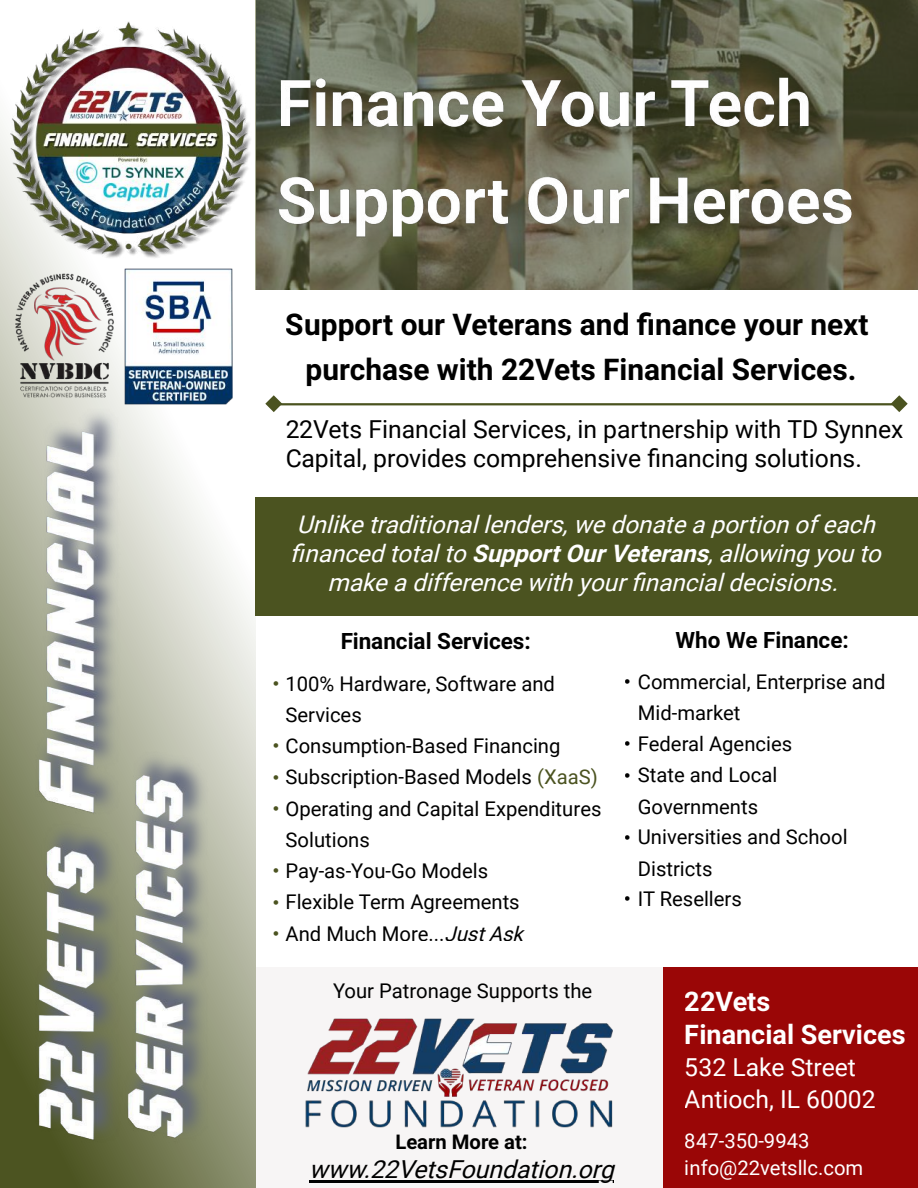
<style>
.page{position:relative;width:918px;height:1188px;background:#fff}
.page>*{position:absolute;margin:0;border:0;box-sizing:border-box;transform-origin:0 0}
.t1{font:700 29.85px/44.8px "Roboto";color:#000;text-align:center}
.t2{font:700 27px/32.7px "Roboto";color:#fff}
.t3{font:24.75px/29.2px "Roboto";color:#000}
.t4{font:24.75px/31.5px "Roboto";color:#fff}
.t5{font:italic 24.75px "Roboto";color:#000}
.t6{font:italic 24.3px/29.1px "Roboto";color:#fff;text-align:center}
.t7{font:700 22.5px "Roboto";color:#000}
.t8{font:20.25px/31.5px "Roboto";color:#000}
.t9{font:20.25px/27px "Roboto";color:#fff}
.t10{font:700 20.25px "Roboto";color:#000}
.s1{font-weight:700}
.s2{font-family:"Arial";font-size:18.3px;color:#4b5320}
.s3{color:#4b5320}
.s4{font-style:italic}
.s5{font-family:"Arial";font-size:18.3px}
</style>
<div class="page">
<div style="left:590px;top:968px;width:328px;height:220px;background:#9a0606"></div>
<div style="left:249px;top:968px;width:414px;height:220px;background:#f7f5f5"></div>
<svg style="left:0;top:122px;width:255px;height:1066px;background:#8c9171"></svg>
<img style="left:29px;top:358px;width:227px;height:791px">
<svg style="left:255px;top:0;width:663px;height:290px;background:#63644d"></svg>
<img style="left:10px;top:21px;width:245px;height:240px">
<img style="left:268px;top:57px;width:617px;height:212px">
<hr style="left:280px;top:403px;width:613px;height:2px;background:#4b5320">
<svg style="left:265px;top:395px;width:17px;height:17px"></svg>
<svg style="left:891px;top:395px;width:17px;height:17px"></svg>
<div style="left:255px;top:497px;width:663px;height:118px;background:#4b5320"></div>
<img style="left:305px;top:1018px;width:308px;height:110px">
<hr style="left:309px;top:1181px;width:305px;height:2px;background:#000">
<img style="left:0;top:272px;width:125px;height:128px">
<img style="left:125px;top:268px;width:108px;height:137px">
<h1 class="t1" style="left:286px;top:303px;width:584px">Support our Veterans and nance your next purchase with 22Vets Financial Services.</h1>
<p class="t3" style="left:285px;top:415px;width:620px">22Vets Financial Services, in partnership with TD Synnex<br>Capital, provides comprehensive nancing solutions.</p>
<p class="t6" style="left:297px;top:510px;width:593px">Unliketraditionallenders,wedonateaportion ofeach nanced totalto <span class="s1">SupportOurVeterans</span>,allowing you to makeadifferencewith your nancialdecisions.</p>
<p class="t7" style="left:340px;top:628px;width:192px">Financial Services:</p>
<p class="t7" style="left:675px;top:627px;width:175px">Who We Finance:</p>
<p class="t8" style="left:286px;top:668px;width:271px;text-indent:-13px"><span class="s2">•</span> 100% Hardware, Software and<br>Services</p>
<p class="t8" style="left:273px;top:730px;width:289px"><span class="s2">•</span> Consumption-Based Financing</p>
<p class="t8" style="left:273px;top:762px;width:327px"><span class="s2">•</span> Subscription-Based Models <span class="s3">(XaaS)</span></p>
<p class="t8" style="left:286px;top:793px;width:317px;text-indent:-13px"><span class="s2">•</span> Operating and Capital Expenditures<br>Solutions</p>
<p class="t8" style="left:273px;top:855px;width:217px"><span class="s2">•</span> Pay-as-You-Go Models</p>
<p class="t8" style="left:273px;top:886px;width:249px"><span class="s2">•</span> Flexible Term Agreements</p>
<p class="t8" style="left:273px;top:918px;width:258px"><span class="s2">•</span> And Much More...<span class="s4">JustAsk</span></p>
<p class="t8" style="left:638px;top:666px;width:249px;text-indent:-13px"><span class="s5">•</span> Commercial, Enterprise and<br>Mid-market</p>
<p class="t8" style="left:625px;top:728px;width:169px"><span class="s5">•</span> Federal Agencies</p>
<p class="t8" style="left:625px;top:760px;width:154px;text-align:center"><span class="s5">•</span> State and Local<br>Governments</p>
<p class="t8" style="left:638px;top:821px;width:211px;text-indent:-13px"><span class="s5">•</span> Universities and School<br>Districts</p>
<p class="t8" style="left:625px;top:883px;width:118px"><span class="s5">•</span> IT Resellers</p>
<p class="t8" style="left:333px;top:976px;width:261px">Your Patronage Supports the</p>
<p class="t10" style="left:395px;top:1130px;width:134px">Learn More at:</p>
<p class="t5" style="left:309px;top:1155px;width:313px">www.22VetsFoundation.org</p>
<h2 class="t2" style="left:685px;top:986px;width:222px">22Vets<br>Financial Services</h2>
<p class="t4" style="left:685px;top:1052px;width:193px">532 Lake Street<br>Antioch, IL 60002</p>
<p class="t9" style="left:685px;top:1128px;width:180px">847-350-9943 info@22vetsllc.com</p>
</div>
